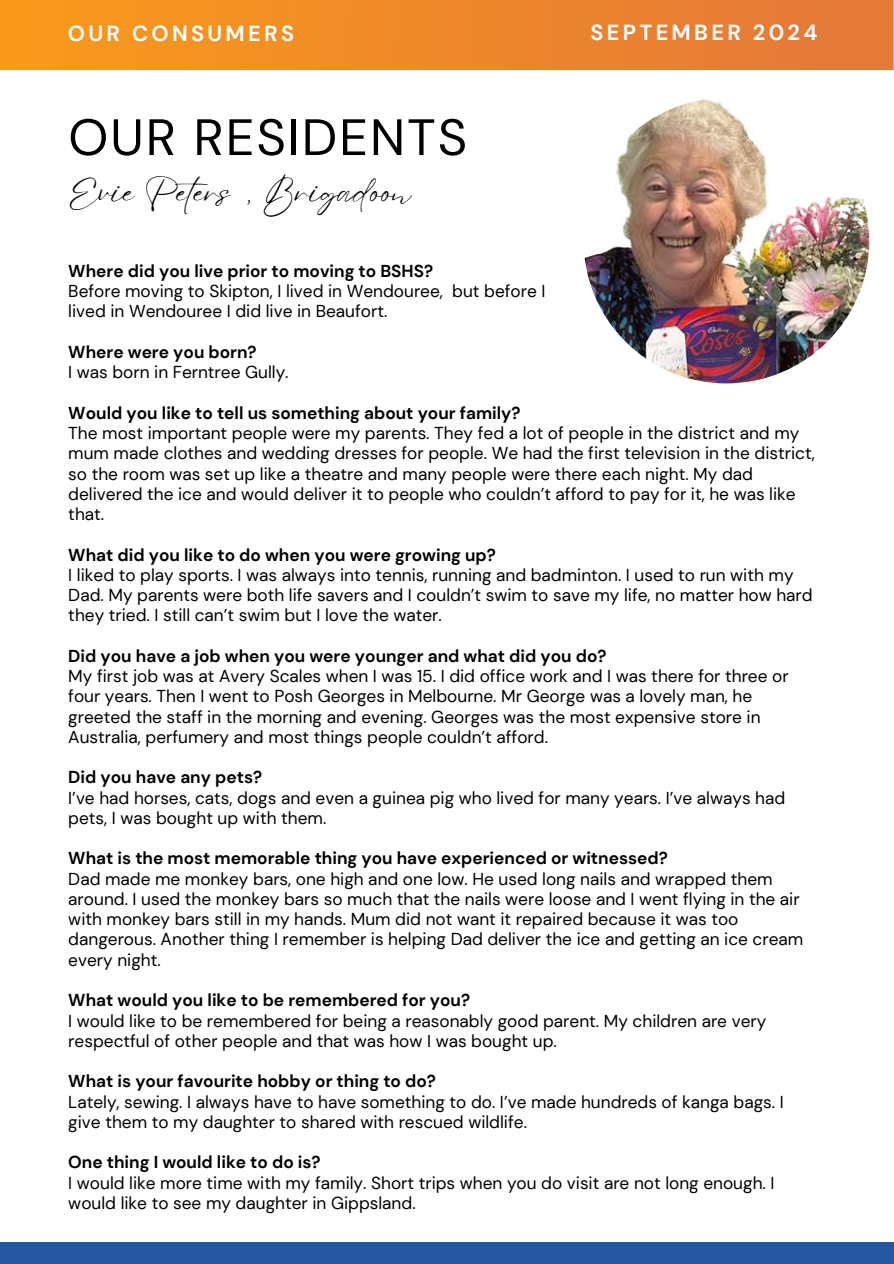
<style>
.page{position:relative;width:894px;height:1264px;background:#fff}
.page>*{position:absolute;margin:0;border:0;box-sizing:border-box;transform-origin:0 0}
.t1{font:51px "DM Sans";letter-spacing:.04em;color:#000}
.t2{font:33.75px "Eyesome Script";color:#000}
.t3{font:700 21.75px "DM Sans";letter-spacing:.155em;color:#fff}
.t4{font:17.25px/20.2px "DM Sans";color:#000}
.t5{font:700 17.25px "DM Sans";color:#000}
</style>
<div class="page">
<div style="left:0;top:1242px;width:893px;height:21px;background:#2458a2"></div>
<img style="left:583px;top:98px;width:286px;height:285px;border-radius:50%">
<svg style="left:0;top:0;width:893px;height:70px;fill:#ee882a"></svg>
<p class="t3" style="left:68px;top:19px;width:227px">OUR CONSUMERS</p>
<p class="t3" style="left:590px;top:18px;width:228px">SEPTEMBER 2024</p>
<h1 class="t1" style="left:68px;top:104px;width:400px">OUR RESIDENTS</h1>
<h2 class="t2" style="left:68px;top:171px;width:344px">Evie Peters, Brigadoon</h2>
<p class="t5" style="left:68px;top:260px;width:366px">Where did you live prior to moving to BSHS?</p>
<p class="t4" style="left:68px;top:281px;width:478px">Before moving to Skipton, I lived in Wendouree, but before I lived in Wendouree I did live in Beaufort.</p>
<p class="t5" style="left:68px;top:341px;width:190px">Where were you born?</p>
<p class="t4" style="left:68px;top:362px;width:222px">I was born in Ferntree Gully.</p>
<p class="t5" style="left:68px;top:401px;width:453px">Would you like to tell us something about your family?</p>
<p class="t4" style="left:68px;top:423px;width:747px">The most important people were my parents. They fed a lot of people in the district and my mum made clothes and wedding dresses for people. We had the first television in the district, so the room was set up like a theatre and many people were there each night. My dad delivered the ice and would deliver it to people who couldn’t afford to pay for it, he was like that.</p>
<p class="t5" style="left:68px;top:543px;width:429px">What did you like to do when you were growing up?</p>
<p class="t4" style="left:68px;top:565px;width:745px">I liked to play sports. I was always into tennis, running and badminton. I used to run with my<br>Dad. My parents were both life savers and I couldn’t swim to save my life, no matter how hard they tried. I still can’t swim but I love the water.</p>
<p class="t5" style="left:68px;top:644px;width:539px">Did you have a job when you were younger and what did you do?</p>
<p class="t4" style="left:68px;top:666px;width:721px">My first job was at Avery Scales when I was 15. I did office work and I was there for three or four years. Then I went to Posh Georges in Melbourne. Mr George was a lovely man, he greeted the staff in the morning and evening. Georges was the most expensive store in Australia, perfumery and most things people couldn’t afford.</p>
<p class="t5" style="left:68px;top:766px;width:195px">Did you have any pets?</p>
<p class="t4" style="left:68px;top:787px;width:718px">I’ve had horses, cats, dogs and even a guinea pig who lived for many years. I’ve always had pets, I was bought up with them.</p>
<p class="t5" style="left:68px;top:847px;width:601px">What is the most memorable thing you have experienced or witnessed?</p>
<p class="t4" style="left:68px;top:868px;width:736px">Dad made me monkey bars, one high and one low. He used long nails and wrapped them around. I used the monkey bars so much that the nails were loose and I went flying in the air with monkey bars still in my hands. Mum did not want it repaired because it was too dangerous. Another thing I remember is helping Dad deliver the ice and getting an ice cream every night.</p>
<p class="t5" style="left:68px;top:989px;width:403px">What would you like to be remembered for you?</p>
<p class="t4" style="left:68px;top:1010px;width:699px">I would like to be remembered for being a reasonably good parent. My children are very respectful of other people and that was how I was bought up.</p>
<p class="t5" style="left:68px;top:1070px;width:369px">What is your favourite hobby or thing to do?</p>
<p class="t4" style="left:68px;top:1091px;width:716px">Lately, sewing. I always have to have something to do. I’ve made hundreds of kanga bags. I give them to my daughter to shared with rescued wildlife.</p>
<p class="t5" style="left:68px;top:1151px;width:254px">One thing I would like to do is?</p>
<p class="t4" style="left:68px;top:1172px;width:707px">I would like more time with my family. Short trips when you do visit are not long enough. I would like to see my daughter in Gippsland.</p>
</div>
